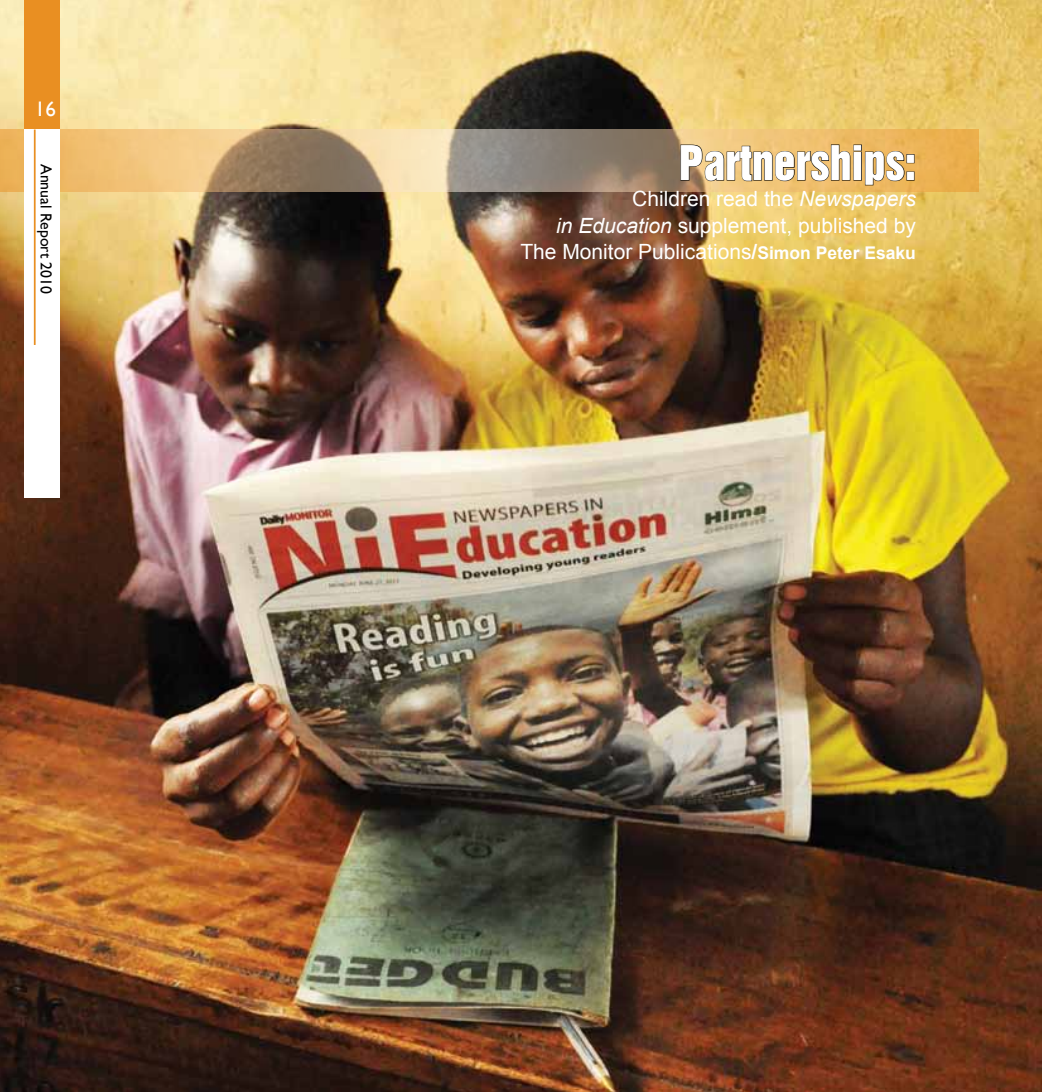
<style>
.page{position:relative;width:1042px;height:1092px;background:#fff}
.page>*{position:absolute;margin:0;border:0;box-sizing:border-box;transform-origin:0 0}
.t1{font:43.75px "Switzerland Inserat Plain";color:#fff}
.t2{font:21px/26.2px "Arial";color:#fff;text-align:right}
.t3{font:21px "Gill Sans";color:#fff}
.t4{font:15.75px "Gill Sans";color:#000}
.s1{font-style:italic}
.s2{font-weight:700}
.s3{font-weight:700;font-size:17.5px}
</style>
<div class="page">
<img style="left:0;top:0;width:1042px;height:1091px">
<svg style="left:0;top:129px;width:979px;height:63px;background:#c3a476"></svg>
<svg style="left:680px;top:144px;width:235px;height:42px;background:#c7a160"></svg>
<div style="left:24px;top:0;width:36px;height:129px;background:#e98f22"></div>
<div style="left:24px;top:129px;width:36px;height:368px;background:#fff"></div>
<hr style="left:34px;top:129px;width:2px;height:216px;background:#e98f22">
<p class="t3" style="left:35px;top:96px;width:22px">16</p>
<p class="t4" style="left:55px;top:164px;width:131px;rotate:90deg">Annual Report 2010</p>
<h1 class="t1" style="left:679px;top:137px;width:238px">Partnerships:</h1>
<p class="t2" style="left:520px;top:186px;width:397px">Children read the <span class="s1">Newspapers<br>in Education</span> supplement, published by<br>The Monitor Publications<span class="s2">/</span><span class="s3">Simon Peter Esaku</span></p>
</div>
